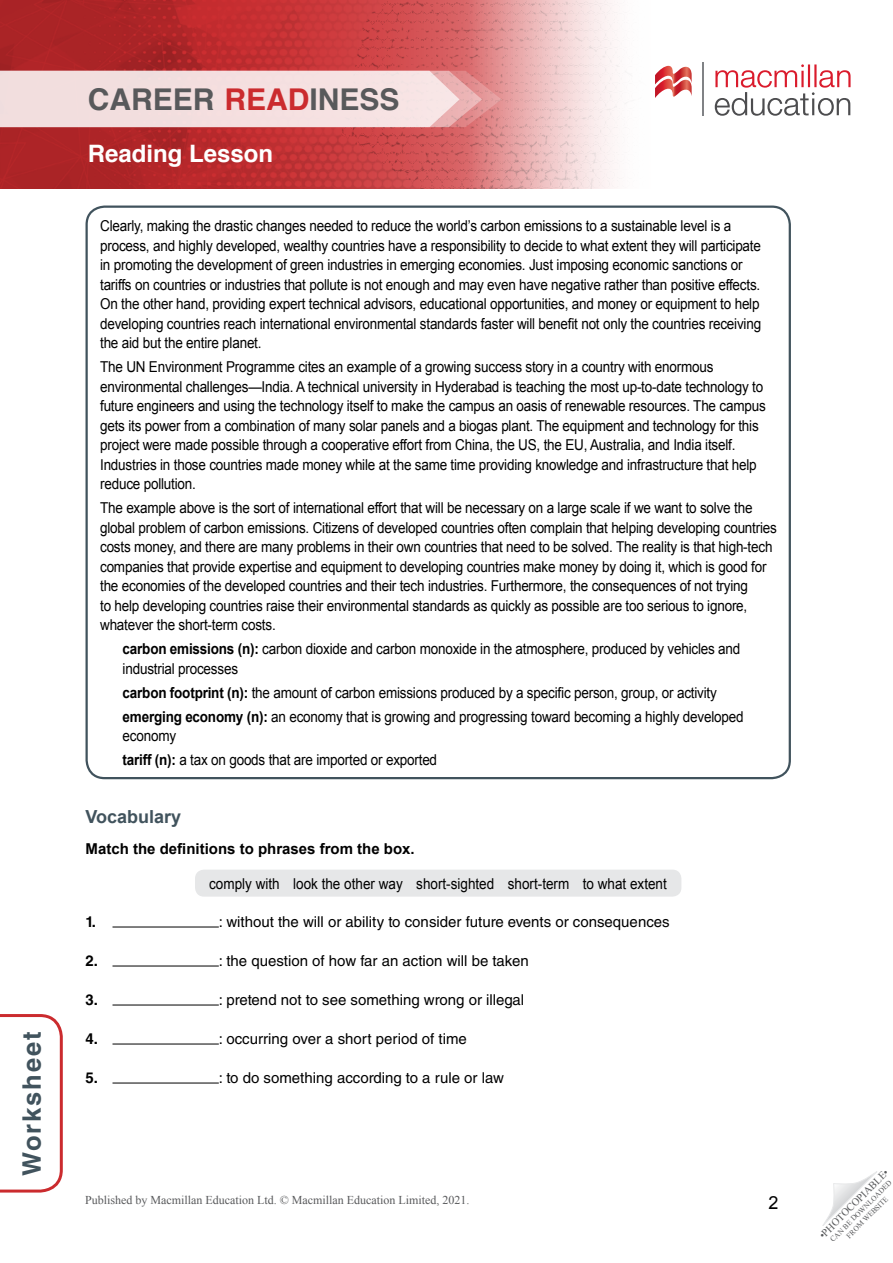
<style>
.page{position:relative;width:893px;height:1263px;background:#fff}
.page>*{position:absolute;margin:0;border:0;box-sizing:border-box;transform-origin:0 0}
.t1{font:700 30px "Helvetica";color:#58595b}
.Template__Left_sideb{font:700 25.5px "Helvetica LT Std";letter-spacing:.08em;color:#41535d}
.t2{font:700 24px "Helvetica";color:#fff}
.subhead{font:700 18px "Arial";color:#41535d}
.t3{font:18px "Arial";color:#000}
.body_text{font:15px/19.5px "Arial";letter-spacing:-.015em;color:#000;scale:.9 1}
.t4{font:15px "Helvetica LT Std";color:#000}
.dir_text{font:700 15px "Arial";color:#000}
.t5{font:700 15px "Helvetica LT Std";color:#000}
.t6{font:12px "Times New Roman";color:#58595b}
.t7{font:10.5px "Times New Roman";color:#58595b}
.t8{font:7.5px/9px "Times New Roman";color:#58595b;text-align:center}
.s1{color:#cb2b2e}
.s2{font-weight:700}
</style>
<div class="page">
<svg style="left:822px;top:1171px;width:55px;height:55px"></svg>
<img style="left:0;top:0;width:287px;height:188px">
<svg style="left:287px;top:0;width:564px;height:189px"></svg>
<svg style="left:655px;top:65px;width:37px;height:34px"></svg>
<hr style="left:703px;top:62px;width:1px;height:54px;background:#808285">
<svg style="left:715px;top:64px;width:135px;height:52px"></svg>
<svg style="left:0;top:71px;width:501px;height:56px;background:#f2d7d8"></svg>
<div style="left:195px;top:870px;width:486px;height:27px;background:#e6e7e8;border-radius:9px"></div>
<hr style="left:112px;top:927px;width:107px;height:1px;background:#000">
<hr style="left:112px;top:966px;width:107px;height:1px;background:#000">
<hr style="left:112px;top:1005px;width:107px;height:1px;background:#000">
<hr style="left:112px;top:1044px;width:107px;height:1px;background:#000">
<hr style="left:112px;top:1083px;width:107px;height:1px;background:#000">
<svg style="left:0;top:1014px;width:63px;height:179px"></svg>
<p class="Template__Left_sideb" style="left:16px;top:1176px;width:146px;rotate:-90deg">Worksheet</p>
<p class="t1" style="left:88px;top:75px;width:313px">CAREER <span class="s1">READ</span>INESS</p>
<p class="t2" style="left:88px;top:134px;width:187px">Reading Lesson</p>
<p class="body_text" style="left:100px;top:216px;width:736px">Clearly, making the drastic changes needed to reduce the world’s carbon emissions to a sustainable level is a process, and highly developed, wealthy countries have a responsibility to decide to what extent they will participate in promoting the development of green industries in emerging economies. Just imposing economic sanctions or tariffs on countries or industries that pollute is not enough and may even have negative rather than positive effects.<br>On the other hand, providing expert technical advisors, educational opportunities, and money or equipment to help developing countries reach international environmental standards faster will benefit not only the countries receiving the aid but the entire planet.</p>
<p class="body_text" style="left:100px;top:357px;width:741px">The UN Environment Programme cites an example of a growing success story in a country with enormous environmental challenges—India. A technical university in Hyderabad is teaching the most up-to-date technology to future engineers and using the technology itself to make the campus an oasis of renewable resources. The campus gets its power from a combination of many solar panels and a biogas plant. The equipment and technology for this project were made possible through a cooperative effort from China, the US, the EU, Australia, and India itself.<br>Industries in those countries made money while at the same time providing knowledge and infrastructure that help reduce pollution.</p>
<p class="body_text" style="left:100px;top:498px;width:753px">The example above is the sort of international effort that will be necessary on a large scale if we want to solve the global problem of carbon emissions. Citizens of developed countries often complain that helping developing countries costs money, and there are many problems in their own countries that need to be solved. The reality is that high-tech companies that provide expertise and equipment to developing countries make money by doing it, which is good for the economies of the developed countries and their tech industries. Furthermore, the consequences of not trying<br>to help developing countries raise their environmental standards as quickly as possible are too serious to ignore, whatever the short-term costs.</p>
<p class="body_text" style="left:123px;top:639px;width:688px"><span class="s2">carbon emissions (n):</span> carbon dioxide and carbon monoxide in the atmosphere, produced by vehicles and industrial processes</p>
<p class="body_text" style="left:123px;top:683px;width:662px"><span class="s2">carbon footprint (n):</span> the amount of carbon emissions produced by a specific person, group, or activity</p>
<p class="body_text" style="left:123px;top:707px;width:691px"><span class="s2">emerging economy (n):</span> an economy that is growing and progressing toward becoming a highly developed economy</p>
<p class="body_text" style="left:123px;top:750px;width:351px"><span class="s2">tariff (n):</span> a tax on goods that are imported or exported</p>
<p class="subhead" style="left:86px;top:805px;width:97px">Vocabulary</p>
<p class="dir_text" style="left:86px;top:838px;width:331px">Match the definitions to phrases from the box.</p>
<p class="body_text" style="left:209px;top:874px;width:510px">comply with look the other way short-sighted short-term to what extent</p>
<p class="t5" style="left:86px;top:913px;width:12px">1.</p>
<p class="t4" style="left:219px;top:913px;width:452px">: without the will or ability to consider future events or consequences</p>
<p class="t5" style="left:86px;top:952px;width:14px">2.</p>
<p class="t4" style="left:219px;top:952px;width:311px">: the question of how far an action will be taken</p>
<p class="t5" style="left:86px;top:991px;width:14px">3.</p>
<p class="t4" style="left:219px;top:991px;width:307px">: pretend not to see something wrong or illegal</p>
<p class="t5" style="left:86px;top:1030px;width:14px">4.</p>
<p class="t4" style="left:219px;top:1030px;width:250px">: occurring over a short period of time</p>
<p class="t5" style="left:86px;top:1069px;width:14px">5.</p>
<p class="t4" style="left:219px;top:1069px;width:287px">: to do something according to a rule or law</p>
<p class="t6" style="left:85px;top:1192px;width:386px">Published by Macmillan Education Ltd. © Macmillan Education Limited, 2021.</p>
<p class="t3" style="left:769px;top:1191px;width:12px">2</p>
<p class="t7" style="left:816px;top:1232px;width:95px;rotate:-45deg">•PHOTOCOPIABLE•</p>
<p class="t8" style="left:828px;top:1237px;width:85px;rotate:-45deg">CAN BE DOWNLOADED<br>FROM WEBSITE</p>
</div>
